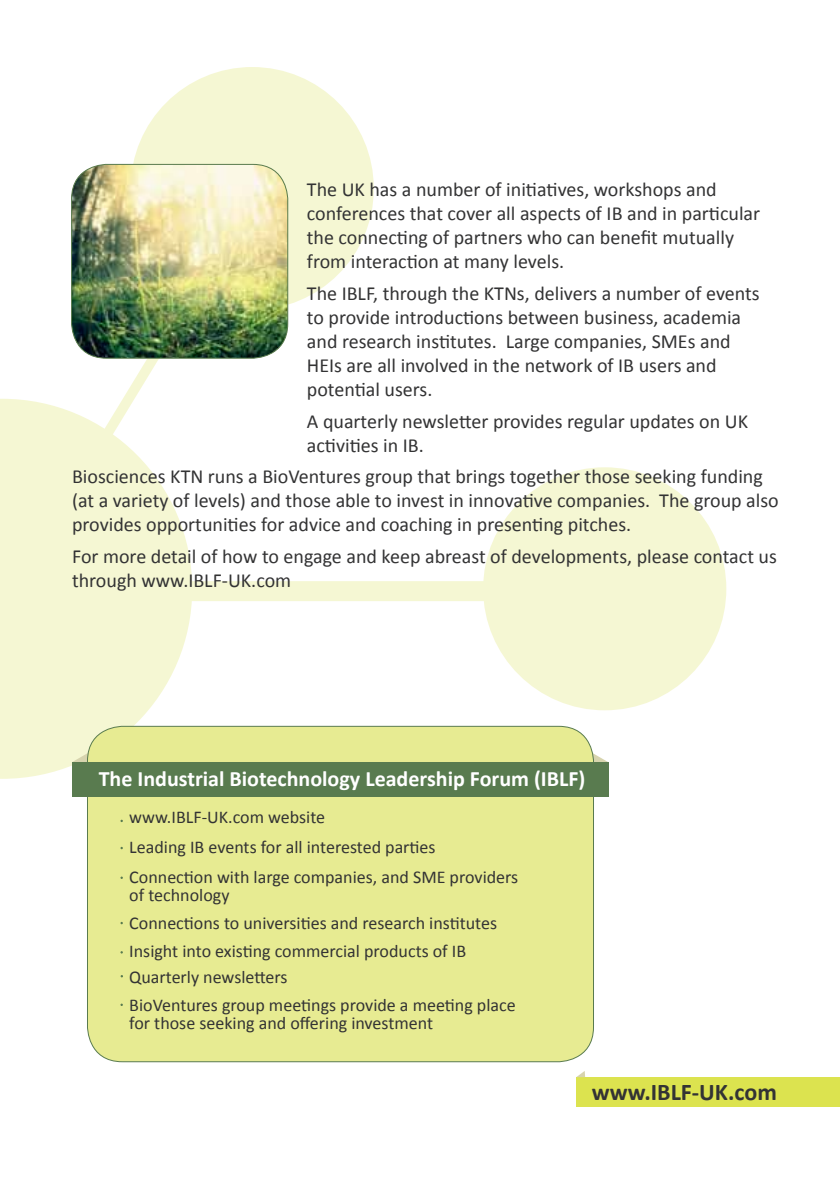
<style>
.page{position:relative;width:840px;height:1191px;background:#fff}
.page>*{position:absolute;margin:0;border:0;box-sizing:border-box;transform-origin:0 0}
.t1{font:700 24px "Calibri";color:#333334}
.t2{font:700 22px "Calibri";color:#fff}
.t3{font:20px/24px "Calibri";color:#333334}
.t4{font:18px/28px "Calibri";color:#333334}
</style>
<div class="page">
<div style="left:576px;top:1077px;width:263px;height:29px;background:#dce34f"></div>
<svg style="left:577px;top:1071px;width:7px;height:6px"></svg>
<div style="left:483px;top:467px;width:243px;height:243px;background:#f5f7d3;border-radius:50%"></div>
<div style="left:130px;top:67px;width:243px;height:243px;background:#f5f7d3;border-radius:50%"></div>
<svg style="left:0;top:67px;width:271px;height:515px"></svg>
<div style="left:80px;top:581px;width:524px;height:20px;background:#f5f7d3"></div>
<svg style="left:0;top:592px;width:274px;height:205px"></svg>
<svg style="left:72px;top:752px;width:16px;height:10px"></svg>
<svg style="left:592px;top:752px;width:16px;height:10px"></svg>
<div style="left:87px;top:726px;width:506px;height:335px;background:#e7eb92;border-radius:35px"></div>
<div style="left:72px;top:762px;width:536px;height:34px;background:#597b4f"></div>
<img style="left:72px;top:164px;width:215px;height:194px">
<div style="left:71px;top:164px;width:217px;height:194px;border:1px solid #597b4f;border-radius:35px"></div>
<p class="t3" style="left:307px;top:176px;width:454px">The UK has a number of initiatives, workshops and conferences that cover all aspects of IB and in particular the connecting of partners who can benefit mutually from interaction at many levels.</p>
<p class="t3" style="left:307px;top:280px;width:454px">The IBLF, through the KTNs, delivers a number of events to provide introductions between business, academia and research institutes. Large companies, SMEs and HEIs are all involved in the network of IB users and potential users.</p>
<p class="t3" style="left:307px;top:408px;width:442px">A quarterly newsletter provides regular updates on UK activities in IB.</p>
<p class="t3" style="left:72px;top:464px;width:707px">Biosciences KTN runs a BioVentures group that brings together those seeking funding (at a variety of levels) and those able to invest in innovative companies. The group also provides opportunities for advice and coaching in presenting pitches.</p>
<p class="t3" style="left:72px;top:544px;width:706px">For more detail of how to engage and keep abreast of developments, please contact us through www.IBLF-UK.com</p>
<p class="t2" style="left:99px;top:765px;width:488px">The Industrial Biotechnology Leadership Forum (IBLF)</p>
<p class="t4" style="left:129px;top:800px;width:390px;line-height:30px">www.IBLF-UK.com website<br>Leading IB events for all interested parties<br>Connection with large companies, and SME providers</p>
<p class="t4" style="left:129px;top:879px;width:369px">of technology<br>Connections to universities and research institutes<br>Insight into existing commercial products of IB</p>
<p class="t4" style="left:129px;top:961px;width:388px">Quarterly newsletters<br>BioVentures group meetings provide a meeting place</p>
<p class="t4" style="left:129px;top:1007px;width:305px">for those seeking and offering investment</p>
<p class="t1" style="left:591px;top:1077px;width:186px">www.IBLF-UK.com</p>
</div>
